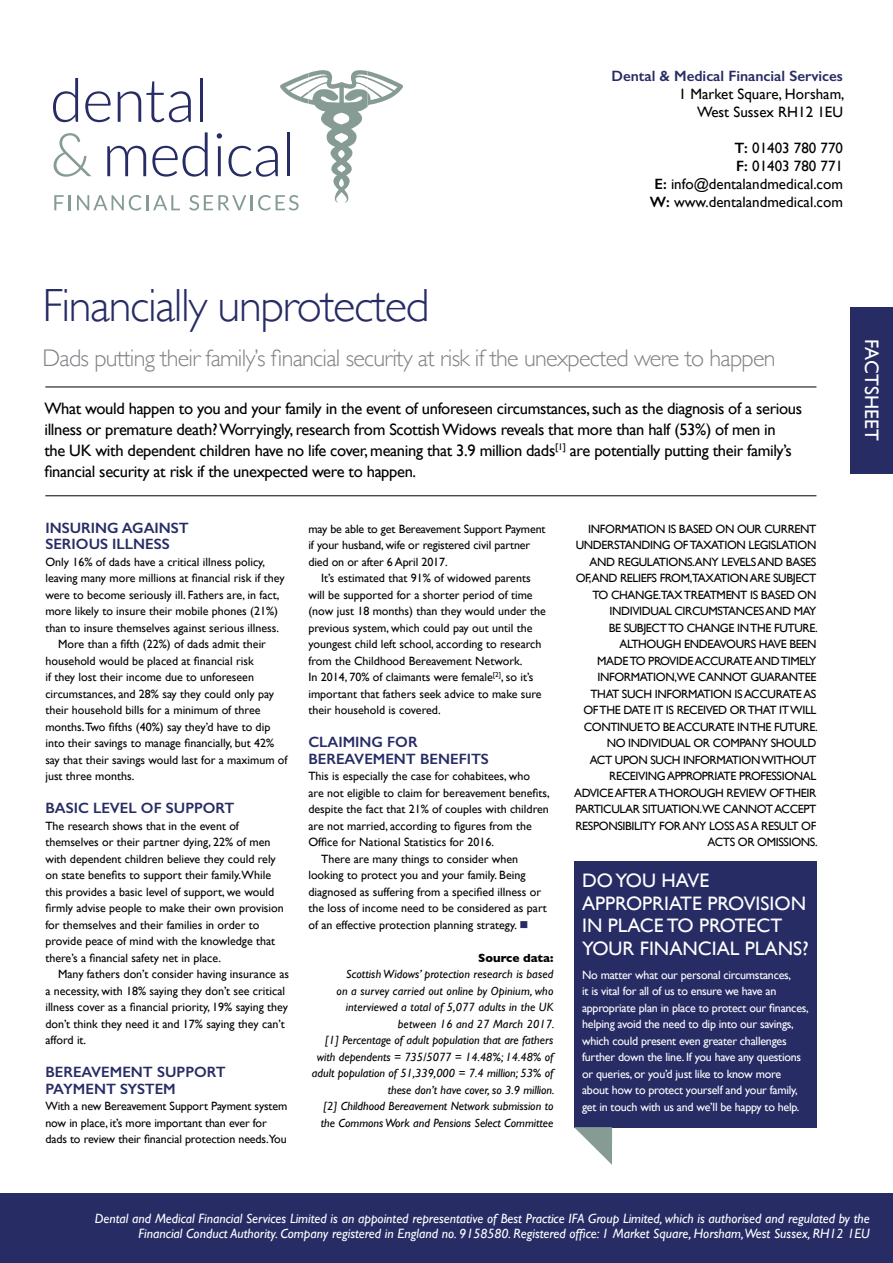
<style>
.page{position:relative;width:893px;height:1263px;background:#fff}
.page>*{position:absolute;margin:0;border:0;box-sizing:border-box;transform-origin:0 0}
.t1{font:300 46.5px "Gill Sans";letter-spacing:-.03em;color:#272c65}
.t2{font:300 24px "Gill Sans";letter-spacing:-.03em;color:#808285}
.t3{font:19.5px/22.5px "Gill Sans";color:#fff}
.t4{font:16.5px/21px "Gill Sans";letter-spacing:-.02em;color:#000}
.t5{font:600 15px/16.5px "Gill Sans";color:#272c65}
.t6{font:15px/18px "Gill Sans";color:#000;text-align:right}
.t7{font:italic 13.5px/15px "Gill Sans";color:#fff;text-align:right}
.t8{font:12px/16.5px "Gill Sans";color:#000}
.t9{font:12px/16.5px "Gill Sans";letter-spacing:-.03em;color:#000;text-align:right}
.t10{font:italic 12px/16.5px "Gill Sans";color:#000;text-align:right}
.t11{font:12px/16.5px "Gill Sans";letter-spacing:-.02em;color:#fff}
.t12{font:700 12px "Gill Sans";color:#000}
.s1{font-weight:600}
.s2{color:#272c65}
</style>
<div class="page">
<hr style="left:45px;top:495px;width:771px;height:1px;background:#000">
<hr style="left:45px;top:387px;width:771px;height:1px;background:#000">
<div style="left:574px;top:861px;width:242px;height:267px;background:#272c65"></div>
<svg style="left:574px;top:1127px;width:38px;height:38px"></svg>
<div style="left:0;top:1193px;width:893px;height:70px;background:#272c65"></div>
<div style="left:850px;top:307px;width:43px;height:166px;background:#272c65"></div>
<svg style="left:53px;top:70px;width:350px;height:140px"></svg>
<p class="t5" style="left:611px;top:68px;width:233px">Dental &amp; Medical Financial Services</p>
<p class="t6" style="left:679px;top:85px;width:167px">1 Market Square, Horsham,<br>West Sussex RH12 1EU</p>
<p class="t6" style="left:650px;top:139px;width:195px"><span class="s1">T:</span> 01403 780 770<br><span class="s1">F:</span> 01403 780 771<br><span class="s1">E:</span> info@dentalandmedical.com<br><span class="s1">W:</span> www.dentalandmedical.com</p>
<h1 class="t1" style="left:43px;top:279px;width:388px">Financially unprotected</h1>
<h2 class="t2" style="left:43px;top:344px;width:735px">Dads putting their family’s financial security at risk if the unexpected were to happen</h2>
<p class="t4" style="left:44px;top:397px;width:759px">What would happen to you and your family in the event of unforeseen circumstances, such as the diagnosis of a serious illness or premature death? Worryingly, research from Scottish Widows reveals that more than half (53%) of men in<br>the UK with dependent children have no life cover, meaning that 3.9 million dads<sup>[1]</sup> are potentially putting their family’s financial security at risk if the unexpected were to happen.</p>
<p class="t5" style="left:45px;top:519px;width:145px">INSURING AGAINST<br>SERIOUS ILLNESS</p>
<p class="t8" style="left:45px;top:553px;width:221px">Only 16% of dads have a critical illness policy,</p>
<p class="t8" style="left:45px;top:570px;width:241px">leaving many more millions at financial risk if they</p>
<p class="t8" style="left:45px;top:586px;width:235px">were to become seriously ill. Fathers are, in fact,</p>
<p class="t8" style="left:45px;top:603px;width:234px">more likely to insure their mobile phones (21%)</p>
<p class="t8" style="left:45px;top:619px;width:235px">than to insure themselves against serious illness.</p>
<p class="t8" style="left:58px;top:636px;width:209px">More than a fifth (22%) of dads admit their</p>
<p class="t8" style="left:45px;top:652px;width:210px">household would be placed at financial risk</p>
<p class="t8" style="left:45px;top:669px;width:210px">if they lost their income due to unforeseen</p>
<p class="t8" style="left:45px;top:685px;width:230px">circumstances, and 28% say they could only pay</p>
<p class="t8" style="left:45px;top:702px;width:217px">their household bills for a minimum of three</p>
<p class="t8" style="left:45px;top:718px;width:226px">months.Two fifths (40%) say they’d have to dip</p>
<p class="t8" style="left:45px;top:735px;width:230px">into their savings to manage financially, but 42%</p>
<p class="t8" style="left:45px;top:751px;width:244px">say that their savings would last for a maximum of</p>
<p class="t8" style="left:45px;top:768px;width:91px">just three months.</p>
<p class="t5" style="left:45px;top:800px;width:191px">BASIC LEVEL OF SUPPORT</p>
<p class="t8" style="left:45px;top:817px;width:240px">The research shows that in the event of themselves or their partner dying, 22% of men with dependent children believe they could rely on state benefits to support their family.While this provides a basic level of support, we would firmly advise people to make their own provision for themselves and their families in order to provide peace of mind with the knowledge that there’s a financial safety net in place.</p>
<p class="t8" style="left:45px;top:966px;width:245px;text-indent:13px">Many fathers don’t consider having insurance as a necessity, with 18% saying they don’t see critical illness cover as a financial priority, 19% saying they don’t think they need it and 17% saying they can’t afford it.</p>
<p class="t5" style="left:45px;top:1064px;width:182px">BEREAVEMENT SUPPORT<br>PAYMENT SYSTEM</p>
<p class="t8" style="left:45px;top:1098px;width:244px">With a new Bereavement Support Payment system now in place, it’s more important than ever for dads to review their financial protection needs.You</p>
<p class="t8" style="left:308px;top:520px;width:239px">may be able to get Bereavement Support Payment if your husband, wife or registered civil partner died on or after 6 April 2017.</p>
<p class="t8" style="left:308px;top:570px;width:239px;text-indent:13px">It’s estimated that 91% of widowed parents will be supported for a shorter period of time (now just 18 months) than they would under the previous system, which could pay out until the youngest child left school, according to research from the Childhood Bereavement Network.<br>In 2014, 70% of claimants were female<sup>[2]</sup>, so it’s important that fathers seek advice to make sure their household is covered.</p>
<p class="t5" style="left:308px;top:734px;width:182px">CLAIMING FOR<br>BEREAVEMENT BENEFITS</p>
<p class="t8" style="left:308px;top:768px;width:223px">This is especially the case for cohabitees, who</p>
<p class="t8" style="left:308px;top:784px;width:243px">are not eligible to claim for bereavement benefits,</p>
<p class="t8" style="left:308px;top:801px;width:242px">despite the fact that 21% of couples with children</p>
<p class="t8" style="left:308px;top:817px;width:225px">are not married, according to figures from the</p>
<p class="t8" style="left:308px;top:834px;width:187px">Office for National Statistics for 2016.</p>
<p class="t8" style="left:321px;top:850px;width:199px">There are many things to consider when</p>
<p class="t8" style="left:308px;top:867px;width:219px">looking to protect you and your family. Being</p>
<p class="t8" style="left:308px;top:883px;width:234px">diagnosed as suffering from a specified illness or</p>
<p class="t8" style="left:308px;top:900px;width:240px">the loss of income need to be considered as part</p>
<p class="t8" style="left:308px;top:916px;width:221px">of an effective protection planning strategy. <span class="s2">■</span></p>
<p class="t12" style="left:478px;top:950px;width:77px">Source data:</p>
<p class="t10" style="left:312px;top:966px;width:244px">Scottish Widows’ protection research is based<br>on a survey carried out online by Opinium, who interviewed a total of 5,077 adults in the UK between 16 and 27 March 2017.<br>[1] Percentage of adult population that are fathers with dependents = 735/5077 = 14.48%; 14.48% of adult population of 51,339,000 = 7.4 million; 53% of these don’t have cover, so 3.9 million.<br>[2] Childhood Bereavement Network submission to the Commons Work and Pensions Select Committee</p>
<p class="t9" style="left:574px;top:520px;width:245px">INFORMATION IS BASED ON OUR CURRENT UNDERSTANDING OF TAXATION LEGISLATION AND REGULATIONS.ANY LEVELS AND BASES OF,AND RELIEFS FROM,TAXATION ARE SUBJECT TO CHANGE.TAX TREATMENT IS BASED ON INDIVIDUAL CIRCUMSTANCES AND MAY<br>BE SUBJECT TO CHANGE IN THE FUTURE.<br>ALTHOUGH ENDEAVOURS HAVE BEEN<br>MADE TO PROVIDE ACCURATE AND TIMELY INFORMATION,WE CANNOT GUARANTEE THAT SUCH INFORMATION IS ACCURATE AS OF THE DATE IT IS RECEIVED OR THAT IT WILL CONTINUE TO BE ACCURATE IN THE FUTURE.<br>NO INDIVIDUAL OR COMPANY SHOULD<br>ACT UPON SUCH INFORMATION WITHOUT RECEIVING APPROPRIATE PROFESSIONAL ADVICE AFTER A THOROUGH REVIEW OF THEIR PARTICULAR SITUATION.WE CANNOT ACCEPT RESPONSIBILITY FOR ANY LOSS AS A RESULT OF ACTS OR OMISSIONS.</p>
<h3 class="t3" style="left:582px;top:869px;width:228px">DO YOU HAVE<br>APPROPRIATE PROVISION<br>IN PLACE TO PROTECT<br>YOUR FINANCIAL PLANS?</h3>
<p class="t11" style="left:582px;top:966px;width:228px">No matter what our personal circumstances,<br>it is vital for all of us to ensure we have an appropriate plan in place to protect our finances, helping avoid the need to dip into our savings, which could present even greater challenges further down the line. If you have any questions or queries, or you’d just like to know more about how to protect yourself and your family, get in touch with us and we’ll be happy to help.</p>
<h3 class="t3" style="left:883px;top:339px;width:104px;rotate:90deg">FACTSHEET</h3>
<p class="t7" style="left:95px;top:1211px;width:777px">Dental and Medical Financial Services Limited is an appointed representative of Best Practice IFA Group Limited, which is authorised and regulated by the<br>Financial Conduct Authority. Company registered in England no. 9158580. Registered office: 1 Market Square, Horsham,West Sussex, RH12 1EU</p>
</div>
